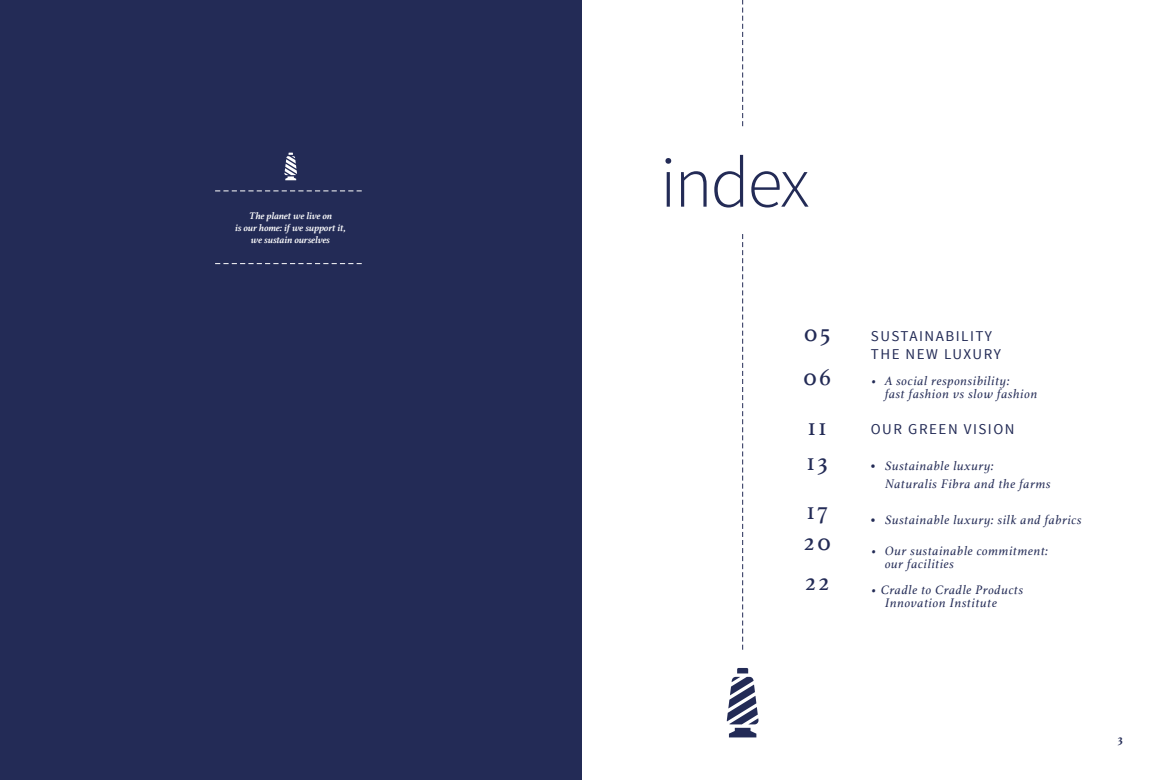
<style>
.page{position:relative;width:1163px;height:780px;background:#fff}
.page>*{position:absolute;margin:0;border:0;box-sizing:border-box;transform-origin:0 0}
.t1{font:300 72px "Source Sans Pro";letter-spacing:-.03em;color:#232b56}
.t2{font:25px/48.6px "Athelas";letter-spacing:.1em;color:#232b56}
.t3{font:15px/18px "Source Sans Pro";letter-spacing:.1em;color:#232b56}
.t4{font:italic 13px/13px "Athelas";letter-spacing:.05em;color:#232b56}
.t5{font:700 12px "Athelas";color:#232b56}
.t6{font:italic 700 10px/12px "Athelas";color:#fff;text-align:center}
.s1{font-family:"Source Sans Pro";font-style:normal;font-size:15px}
</style>
<div class="page">
<div style="left:0;top:0;width:581px;height:780px;background:#232b56"></div>
<svg style="left:726px;top:668px;width:32px;height:69px"></svg>
<svg style="left:742px;top:234px;width:1px;height:415px"></svg>
<svg style="left:742px;top:0;width:1px;height:126px"></svg>
<svg style="left:284px;top:153px;width:13px;height:27px"></svg>
<svg style="left:215px;top:190px;width:147px;height:1px"></svg>
<svg style="left:215px;top:263px;width:147px;height:1px"></svg>
<p class="t6" style="left:235px;top:210px;width:112px">The planet we live on<br>is our home: if we support it, we sustain ourselves</p>
<h1 class="t1" style="left:660px;top:139px;width:151px">index</h1>
<h2 class="t2" style="left:804px;top:308px;width:28px">05</h2>
<h2 class="t2" style="left:803px;top:352px;width:29px">06</h2>
<h2 class="t2" style="left:807px;top:401px;width:20px">11</h2>
<h2 class="t2" style="left:806px;top:437px;width:22px">13<br>17</h2>
<h2 class="t2" style="left:803px;top:516px;width:28px">20</h2>
<h2 class="t2" style="left:805px;top:556px;width:26px">22</h2>
<p class="t3" style="left:870px;top:327px;width:131px">SUSTAINABILITY<br>THE NEW LUXURY</p>
<p class="t4" style="left:884px;top:374px;width:154px;text-indent:-14px">• A social responsibility:<br>fast fashion vs slow fashion</p>
<p class="t3" style="left:870px;top:420px;width:145px">OUR GREEN VISION</p>
<p class="t4" style="left:884px;top:456px;width:167px;line-height:18px;text-indent:-14px"><span class="s1">•</span> Sustainable luxury:<br>Naturalis Fibra and the farms</p>
<p class="t4" style="left:870px;top:513px;width:212px"><span class="s1">•</span> Sustainable luxury: silk and fabrics</p>
<p class="t4" style="left:884px;top:544px;width:164px;text-indent:-14px">• Our sustainable commitment: our facilities</p>
<p class="t4" style="left:884px;top:583px;width:140px;text-indent:-14px">• Cradle to Cradle Products<br>Innovation Institute</p>
<p class="t5" style="left:1117px;top:729px;width:6px">3</p>
</div>
